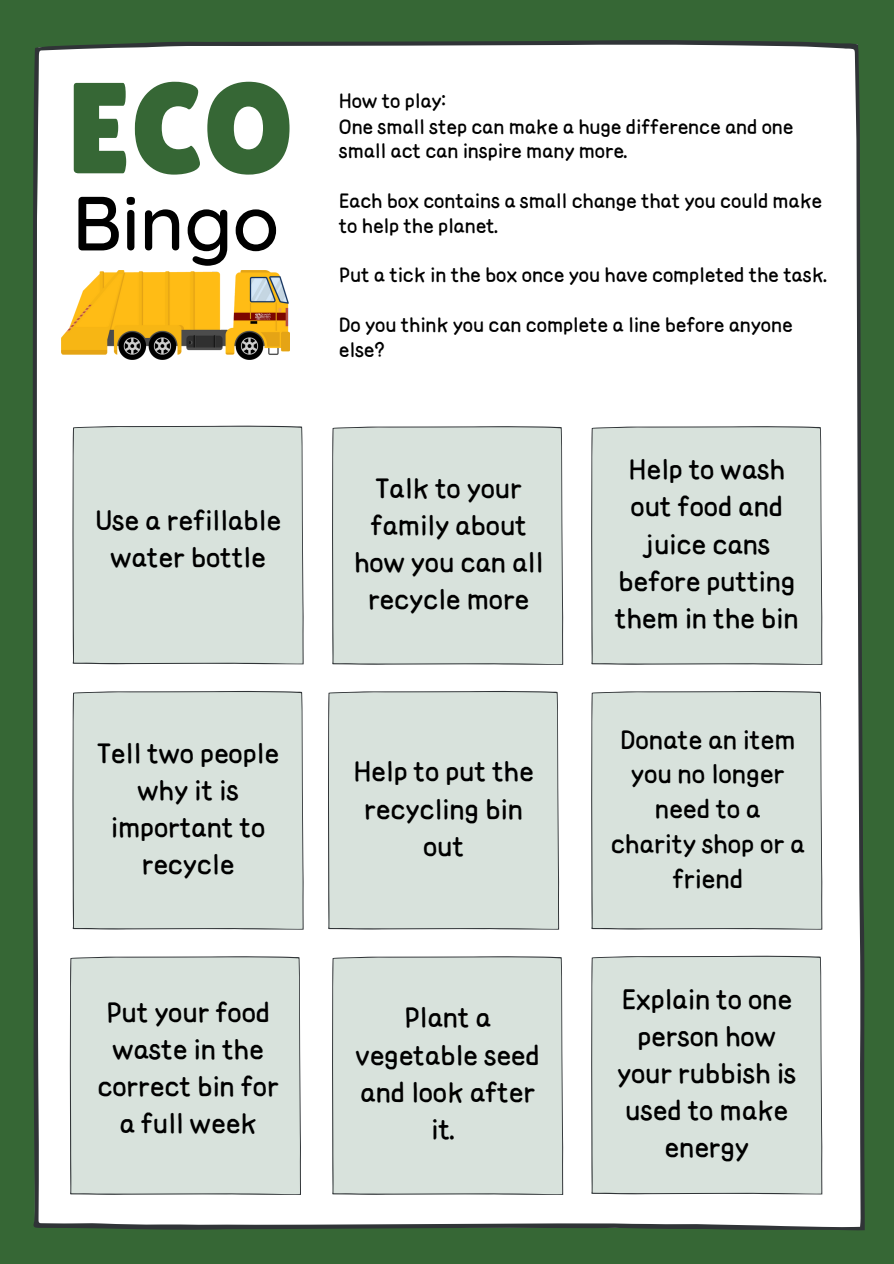
<style>
.page{position:relative;width:894px;height:1264px;background:#fff}
.page>*{position:absolute;margin:0;border:0;box-sizing:border-box;transform-origin:0 0}
.t1{font:129.15px "Lilita One";color:#366735}
.t2{font:500 76.5px "Quicksand";color:#000}
.t3{font:27px/37.2px "TDTD Center OTF";color:#000;text-align:center}
.t4{font:25.5px/35px "TDTD Center OTF";color:#000;text-align:center}
.t5{font:19.5px/25.3px "TDTD Center OTF";color:#000}
</style>
<div class="page">
<div style="left:0;top:0;width:893px;height:1263px;background:#366735"></div>
<div style="left:33px;top:40px;width:831px;height:1190px;background:#fff"></div>
<div style="left:72px;top:425px;width:231px;height:239px;background:#d8e2dc"></div>
<div style="left:591px;top:691px;width:231px;height:238px;background:#d8e2dc"></div>
<div style="left:591px;top:426px;width:231px;height:239px;background:#d8e2dc"></div>
<div style="left:328px;top:691px;width:231px;height:238px;background:#d8e2dc"></div>
<div style="left:72px;top:691px;width:231px;height:238px;background:#d8e2dc"></div>
<div style="left:591px;top:955px;width:231px;height:239px;background:#d8e2dc"></div>
<div style="left:70px;top:956px;width:231px;height:238px;background:#d8e2dc"></div>
<div style="left:332px;top:426px;width:231px;height:239px;background:#d8e2dc"></div>
<div style="left:332px;top:956px;width:231px;height:238px;background:#d8e2dc"></div>
<img style="left:61px;top:271px;width:229px;height:89px">
<h1 class="t1" style="left:67px;top:54px;width:227px">ECO</h1>
<h2 class="t2" style="left:72px;top:174px;width:208px">Bingo</h2>
<p class="t3" style="left:95px;top:502px;width:187px">Use a refillable water bottle</p>
<p class="t3" style="left:97px;top:735px;width:183px">Tell two people why it is important to recycle</p>
<p class="t3" style="left:97px;top:994px;width:183px">Put your food waste in the correct bin for a full week</p>
<p class="t5" style="left:339px;top:88px;width:456px">How to play:<br>One small step can make a huge difference and one small act can inspire many more.</p>
<p class="t5" style="left:339px;top:189px;width:484px;line-height:24.8px">Each box contains a small change that you could make to help the planet.</p>
<p class="t5" style="left:339px;top:263px;width:492px">Put a tick in the box once you have completed the task.</p>
<p class="t5" style="left:339px;top:312px;width:455px;line-height:24.8px">Do you think you can complete a line before anyone else?</p>
<p class="t3" style="left:354px;top:470px;width:190px">Talk to your family about how you can all recycle more</p>
<p class="t3" style="left:353px;top:753px;width:182px">Help to put the recycling bin out</p>
<p class="t3" style="left:355px;top:999px;width:186px">Plant a vegetable seed and look after it.</p>
<p class="t3" style="left:614px;top:451px;width:185px">Help to wash out food and juice cans before putting them in the bin</p>
<p class="t4" style="left:610px;top:722px;width:195px">Donate an item you no longer need to a charity shop or a friend</p>
<p class="t3" style="left:617px;top:980px;width:180px">Explain to one person how your rubbish is used to make energy</p>
</div>
